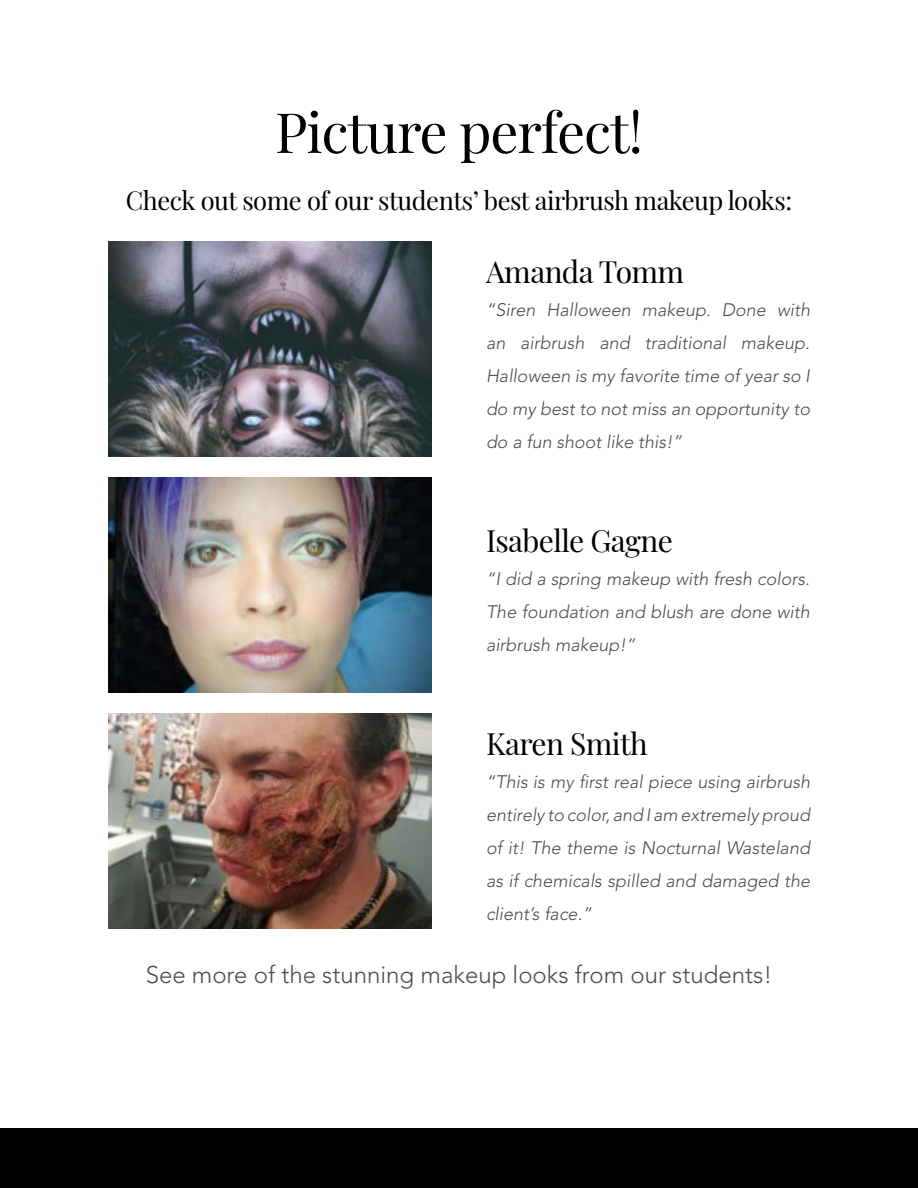
<style>
.page{position:relative;width:918px;height:1188px;background:#fff}
.page>*{position:absolute;margin:0;border:0;box-sizing:border-box;transform-origin:0 0}
.t1{font:55.5px "Playfair Display";letter-spacing:-.02em;color:#000}
.t2{font:30px "Playfair Display";letter-spacing:-.02em;color:#000}
.t3{font:25.5px "Playfair Display";letter-spacing:-.02em;color:#000}
.t4{font:300 24px "Avenir LT Std";color:#4d4d4d}
.t5{font:italic 300 18px/33px "Avenir LT Std";color:#4d4d4d;text-align:justify}
</style>
<div class="page">
<img style="left:108px;top:242px;width:324px;height:214px">
<img style="left:108px;top:478px;width:324px;height:214px">
<img style="left:108px;top:714px;width:324px;height:214px">
<div style="left:0;top:1128px;width:918px;height:60px;background:#000"></div>
<h1 class="t1" style="left:275px;top:89px;width:369px">Picture perfect!</h1>
<h3 class="t3" style="left:126px;top:181px;width:668px">Check out some of our students’ best airbrush makeup looks:</h3>
<h2 class="t2" style="left:486px;top:248px;width:200px">Amanda Tomm</h2>
<p class="t5" style="left:486px;top:293px;width:326px">“Siren Halloween makeup. Done with an airbrush and traditional makeup.<br>Halloween is my favorite time of year so I do my best to not miss an opportunity to do a fun shoot like this!”</p>
<h2 class="t2" style="left:486px;top:517px;width:188px">Isabelle Gagne</h2>
<p class="t5" style="left:486px;top:562px;width:326px">“I did a spring makeup with fresh colors.<br>The foundation and blush are done with airbrush makeup!”</p>
<h2 class="t2" style="left:486px;top:720px;width:163px">Karen Smith</h2>
<p class="t5" style="left:486px;top:765px;width:326px">“This is my first real piece using airbrush entirely to color, and I am extremely proud of it! The theme is Nocturnal Wasteland as if chemicals spilled and damaged the client’s face.”</p>
<h3 class="t4" style="left:146px;top:960px;width:628px">See more of the stunning makeup looks from our students!</h3>
</div>
